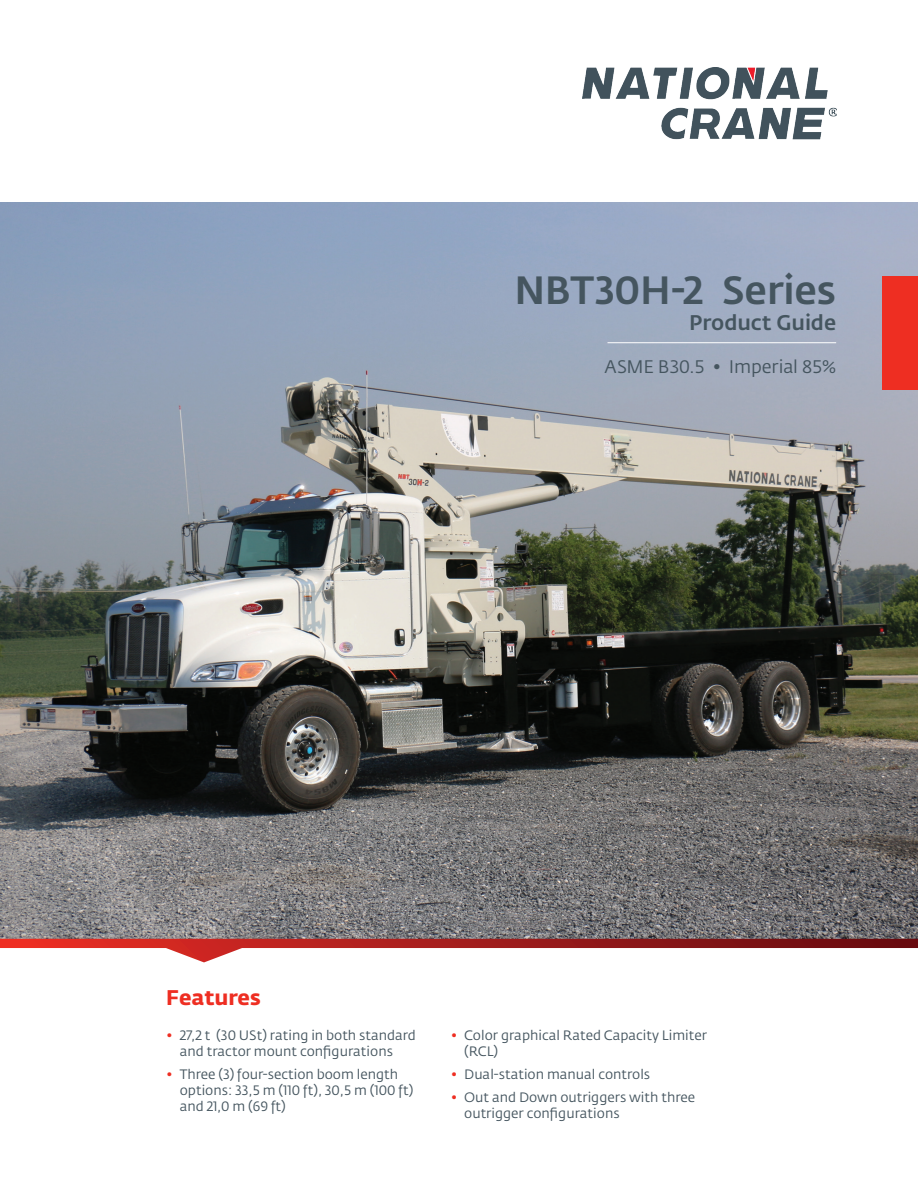
<style>
.page{position:relative;width:918px;height:1188px;background:#fff}
.page>*{position:absolute;margin:0;border:0;box-sizing:border-box;transform-origin:0 0}
.t1{font:500 39px "Fedra Sans Pro";letter-spacing:-.005em;color:#45555f}
.t2{font:500 21px "Fedra Sans Pro";color:#45555f}
.t3{font:700 21px "Fedra Sans Pro";color:#ee2e22}
.t4{font:18px "Fedra Sans Pro";letter-spacing:-.015em;color:#45555f}
.t5{font:13.5px/16.2px "Fedra Sans Pro";color:#45555f}
.s1{color:#ee2e22}
</style>
<div class="page">
<img style="left:0;top:202px;width:918px;height:737px">
<div style="left:882px;top:276px;width:36px;height:114px;background:#ee2e22"></div>
<svg style="left:0;top:939px;width:918px;height:23px"></svg>
<hr style="left:607px;top:342px;width:229px;height:1px;background:#fff">
<img style="left:583px;top:68px;width:254px;height:72px">
<p class="t1" style="left:515px;top:266px;width:323px">NBT30H-2 Series</p>
<p class="t2" style="left:689px;top:309px;width:148px">Product Guide</p>
<p class="t4" style="left:605px;top:355px;width:233px">ASME B30.5 • Imperial 85%</p>
<p class="t3" style="left:166px;top:985px;width:96px">Features</p>
<p class="t5" style="left:180px;top:1027px;width:237px;text-indent:-14px"><span class="s1">•</span> 27,2 t (30 USt) rating in both standard and tractor mount configurations</p>
<p class="t5" style="left:180px;top:1066px;width:235px;text-indent:-14px"><span class="s1">•</span> Three (3) four-section boom length options: 33,5 m (110 ft), 30,5 m (100 ft) and 21,0 m (69 ft)</p>
<p class="t5" style="left:464px;top:1027px;width:244px;text-indent:-14px"><span class="s1">•</span> Color graphical Rated Capacity Limiter (RCL)</p>
<p class="t5" style="left:451px;top:1066px;width:201px"><span class="s1">•</span> Dual-station manual controls</p>
<p class="t5" style="left:464px;top:1089px;width:232px;text-indent:-14px"><span class="s1">•</span> Out and Down outriggers with three outrigger configurations</p>
</div>
